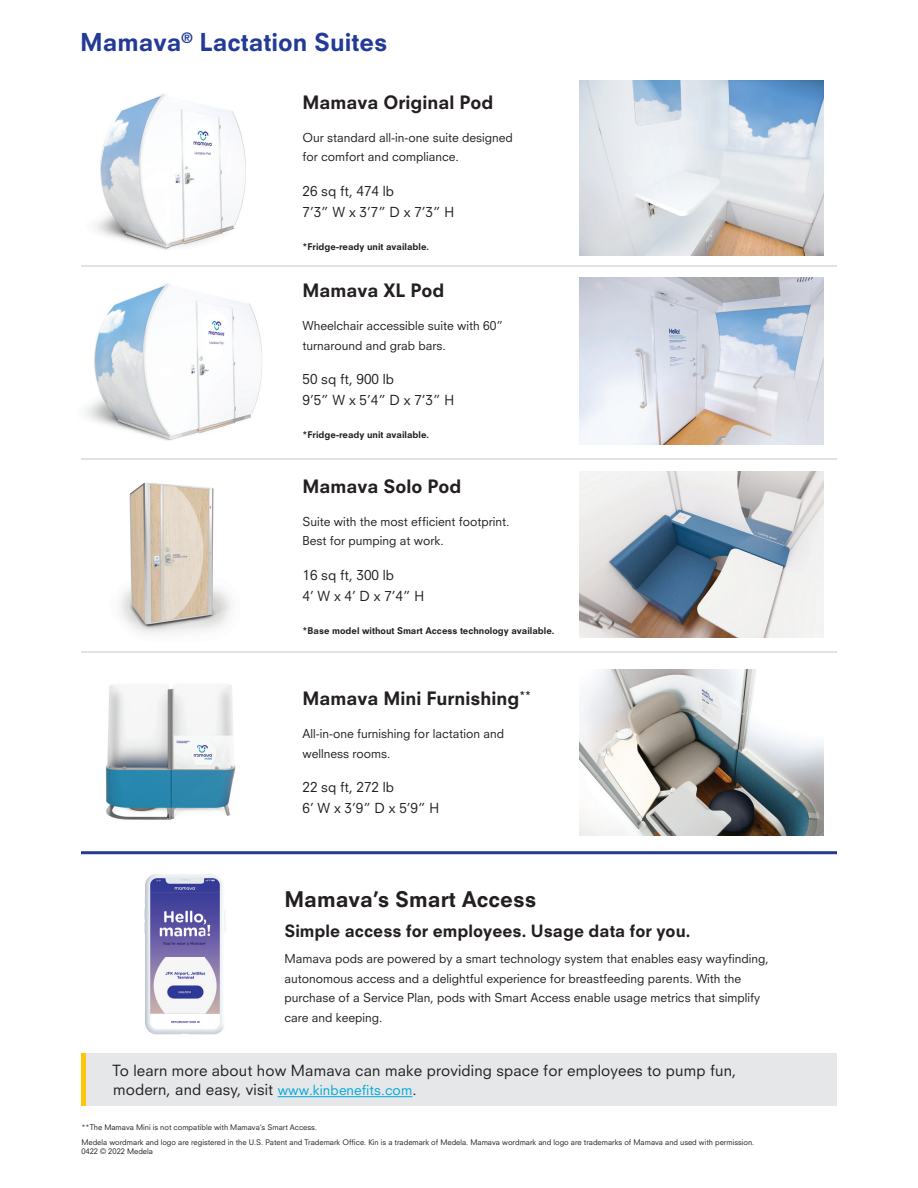
<style>
.page{position:relative;width:918px;height:1188px;background:#fff}
.page>*{position:absolute;margin:0;border:0;box-sizing:border-box;transform-origin:0 0}
.t1{font:800 24px "Neuzeit SLT Std";color:#233b96}
.t2{font:800 21px "Neuzeit SLT Std";color:#231f20}
.t3{font:800 18px "Neuzeit SLT Std";color:#231f20}
.t4{font:800 16.5px "Neuzeit SLT Std";color:#231f20}
.t5{font:15px/19.5px "Neuzeit SLT Std";letter-spacing:.01em;color:#231f20}
.t6{font:13.5px/21px "Neuzeit SLT Std";color:#231f20}
.t7{font:12px/19.5px "Neuzeit SLT Std";color:#231f20}
.t8{font:800 9px "Neuzeit SLT Std";color:#231f20}
.t9{font:7.5px/15.5px "Neuzeit SLT Std";color:#231f20}
.s1{font-size:13.5px;color:#00a9d8}
</style>
<div class="page">
<img style="left:96px;top:94px;width:150px;height:156px">
<img style="left:579px;top:471px;width:245px;height:167px">
<img style="left:105px;top:684px;width:131px;height:136px">
<img style="left:579px;top:81px;width:245px;height:175px">
<img style="left:579px;top:278px;width:245px;height:166px">
<img style="left:579px;top:669px;width:245px;height:167px">
<img style="left:86px;top:283px;width:176px;height:158px">
<hr style="left:81px;top:265px;width:756px;height:2px;background:#e1e2e4">
<img style="left:120px;top:482px;width:111px;height:152px">
<hr style="left:81px;top:458px;width:756px;height:2px;background:#e1e2e4">
<hr style="left:81px;top:651px;width:756px;height:2px;background:#e1e2e4">
<div style="left:81px;top:1053px;width:756px;height:53px;background:#e6e7e9"></div>
<div style="left:81px;top:1053px;width:5px;height:53px;background:#fec70c"></div>
<hr style="left:278px;top:1096px;width:134px;height:1px;background:#00a9d8">
<img style="left:144px;top:874px;width:82px;height:161px">
<hr style="left:81px;top:851px;width:756px;height:3px;background:#233b96">
<h1 class="t1" style="left:80px;top:28px;width:309px">Mamava<sup>®</sup> Lactation Suites</h1>
<h3 class="t3" style="left:303px;top:91px;width:192px">Mamava Original Pod</h3>
<p class="t7" style="left:303px;top:127px;width:212px">Our standard all-in-one suite designed for comfort and compliance.</p>
<p class="t6" style="left:303px;top:180px;width:153px">26 sq ft, 474 lb<br>7’3” W x 3’7” D x 7’3” H</p>
<p class="t8" style="left:303px;top:241px;width:128px">*Fridge-ready unit available.</p>
<h3 class="t3" style="left:303px;top:280px;width:143px">Mamava XL Pod</h3>
<p class="t7" style="left:303px;top:316px;width:202px">Wheelchair accessible suite with 60” turnaround and grab bars.</p>
<p class="t6" style="left:303px;top:369px;width:153px">50 sq ft, 900 lb<br>9’5” W x 5’4” D x 7’3” H</p>
<p class="t8" style="left:303px;top:430px;width:128px">*Fridge-ready unit available.</p>
<h3 class="t3" style="left:303px;top:475px;width:160px">Mamava Solo Pod</h3>
<p class="t7" style="left:303px;top:512px;width:208px">Suite with the most efficient footprint.<br>Best for pumping at work.</p>
<p class="t6" style="left:303px;top:564px;width:123px">16 sq ft, 300 lb<br>4’ W x 4’ D x 7’4” H</p>
<p class="t8" style="left:303px;top:625px;width:253px">*Base model without Smart Access technology available.</p>
<h3 class="t3" style="left:303px;top:688px;width:230px">Mamava Mini Furnishing<sup>**</sup></h3>
<p class="t7" style="left:303px;top:724px;width:203px">All-in-one furnishing for lactation and wellness rooms.</p>
<p class="t6" style="left:303px;top:777px;width:138px">22 sq ft, 272 lb<br>6’ W x 3’9” D x 5’9” H</p>
<h2 class="t2" style="left:284px;top:887px;width:253px">Mamava’s Smart Access</h2>
<h3 class="t4" style="left:284px;top:921px;width:407px">Simple access for employees. Usage data for you.</h3>
<p class="t7" style="left:284px;top:949px;width:486px">Mamava pods are powered by a smart technology system that enables easy wayfinding, autonomous access and a delightful experience for breastfeeding parents. With the purchase of a Service Plan, pods with Smart Access enable usage metrics that simplify care and keeping.</p>
<p class="t5" style="left:112px;top:1060px;width:625px">To learn more about how Mamava can make providing space for employees to pump fun, modern, and easy, visit <span class="s1">www.kinbenefits.com</span>.</p>
<p class="t9" style="left:81px;top:1119px;width:674px">**The Mamava Mini is not compatible with Mamava’s Smart Access.<br>Medela wordmark and logo are registered in the U.S. Patent and Trademark Office. Kin is a trademark of Medela. Mamava wordmark and logo are trademarks of Mamava and used with permission.</p>
<p class="t9" style="left:81px;top:1144px;width:73px">0422 © 2022 Medela</p>
</div>
